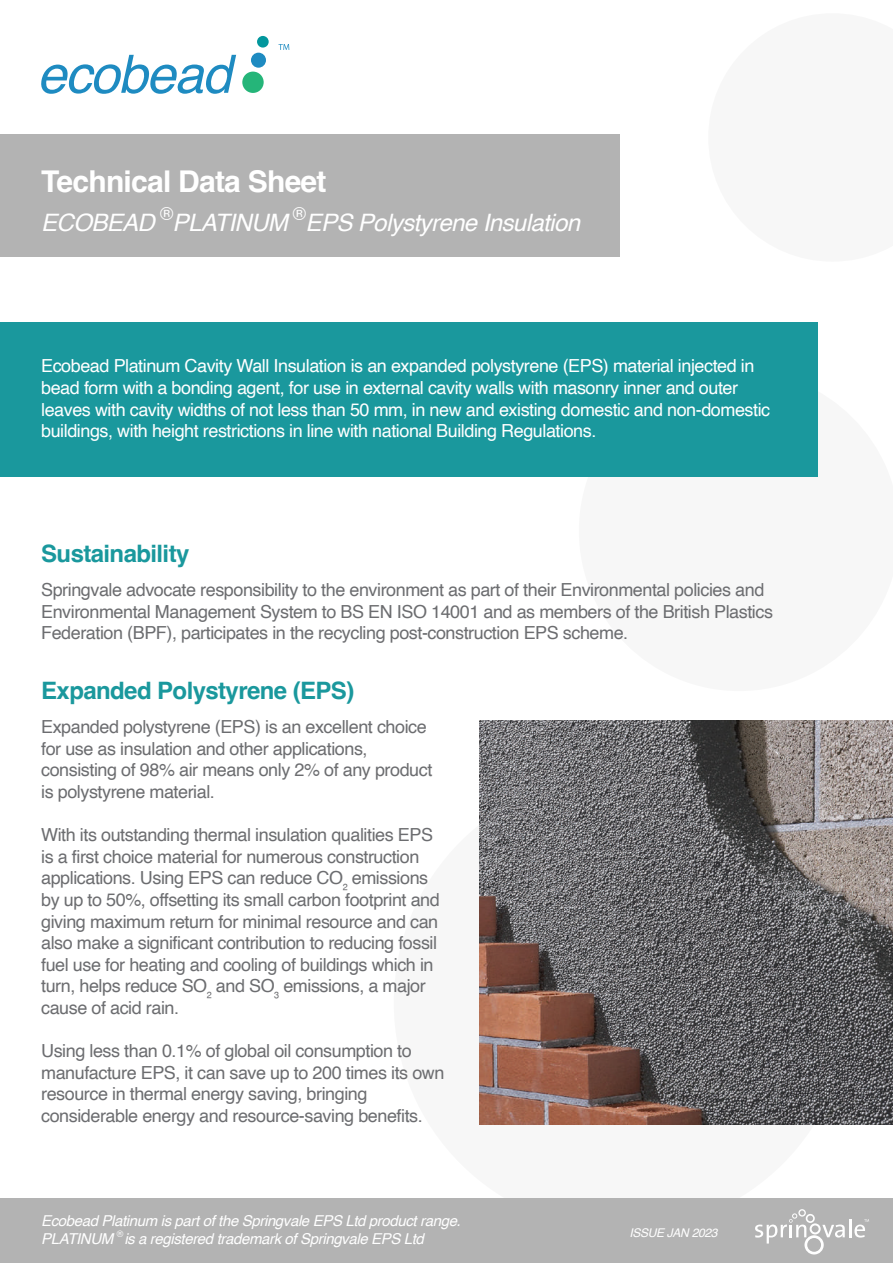
<style>
.page{position:relative;width:893px;height:1263px;background:#fff}
.page>*{position:absolute;margin:0;border:0;box-sizing:border-box;transform-origin:0 0}
.t1{font:700 30px "Helvetica";letter-spacing:-.025em;color:#fff}
.t2{font:italic 24px "Helvetica";letter-spacing:-.025em;color:#fff}
.t3{font:700 24px "Helvetica";letter-spacing:-.025em;color:#1a989d}
.t4{font:18px/21.6px "Helvetica";letter-spacing:-.025em;color:#6c6d70}
.t5{font:18px/21.6px "Helvetica";letter-spacing:-.025em;color:#fff}
.t6{font:italic 15px/18px "Helvetica";letter-spacing:-.025em;color:#fff}
.t7{font:italic 12px "Helvetica";letter-spacing:-.025em;color:#fff}
.t8{font:9px "Helvetica";color:#fff}
</style>
<div class="page">
<div style="left:394px;top:775px;width:456px;height:455px;background:#f7f7f7;border-radius:50%"></div>
<div style="left:0;top:322px;width:817px;height:155px;background:#1a989d"></div>
<div style="left:0;top:135px;width:620px;height:122px;background:#b3b3b3"></div>
<div style="left:0;top:1198px;width:893px;height:65px;background:#b3b3b3"></div>
<svg style="left:755px;top:1209px;width:114px;height:45px"></svg>
<img style="left:479px;top:720px;width:414px;height:404px">
<svg style="left:41px;top:55px;width:195px;height:39px"></svg>
<div style="left:242px;top:72px;width:22px;height:21px;background:#25b579;border-radius:50%"></div>
<div style="left:251px;top:53px;width:15px;height:15px;background:#1e8bc1;border-radius:50%"></div>
<div style="left:257px;top:36px;width:12px;height:12px;background:#02979d;border-radius:50%"></div>
<svg style="left:278px;top:44px;width:11px;height:6px"></svg>
<h1 class="t1" style="left:41px;top:163px;width:287px">Technical Data Sheet</h1>
<p class="t5" style="left:160px;top:204px;width:15px">®</p>
<p class="t5" style="left:293px;top:204px;width:15px">®</p>
<h2 class="t2" style="left:41px;top:204px;width:540px">ECOBEAD PLATINUM EPS Polystyrene Insulation</h2>
<p class="t5" style="left:41px;top:356px;width:731px">Ecobead Platinum Cavity Wall Insulation is an expanded polystyrene (EPS) material injected in bead form with a bonding agent, for use in external cavity walls with masonry inner and outer leaves with cavity widths of not less than 50 mm, in new and existing domestic and non-domestic buildings, with height restrictions in line with national Building Regulations.</p>
<h2 class="t3" style="left:41px;top:539px;width:150px">Sustainability</h2>
<p class="t4" style="left:41px;top:580px;width:733px">Springvale advocate responsibility to the environment as part of their Environmental policies and<br>Environmental Management System to BS EN ISO 14001 and as members of the British Plastics<br>Federation (BPF), participates in the recycling post-construction EPS scheme.</p>
<h2 class="t3" style="left:41px;top:676px;width:315px">Expanded Polystyrene (EPS)</h2>
<p class="t4" style="left:41px;top:717px;width:393px">Expanded polystyrene (EPS) is an excellent choice for use as insulation and other applications, consisting of 98% air means only 2% of any product is polystyrene material.</p>
<p class="t4" style="left:41px;top:825px;width:400px">With its outstanding thermal insulation qualities EPS is a first choice material for numerous construction applications. Using EPS can reduce CO₂ emissions by up to 50%, offsetting its small carbon footprint and giving maximum return for minimal resource and can also make a significant contribution to reducing fossil fuel use for heating and cooling of buildings which in turn, helps reduce SO₂ and SO₃ emissions, a major cause of acid rain.</p>
<p class="t4" style="left:41px;top:1041px;width:405px">Using less than 0.1% of global oil consumption to manufacture EPS, it can save up to 200 times its own resource in thermal energy saving, bringing considerable energy and resource-saving benefits.</p>
<p class="t6" style="left:41px;top:1212px;width:421px">Ecobead Platinum is part of the Springvale EPS Ltd product range.<br>PLATINUM is a registered trademark of Springvale EPS Ltd</p>
<p class="t8" style="left:117px;top:1226px;width:8px">®</p>
<p class="t7" style="left:629px;top:1224px;width:90px">ISSUE JAN 2023</p>
</div>
